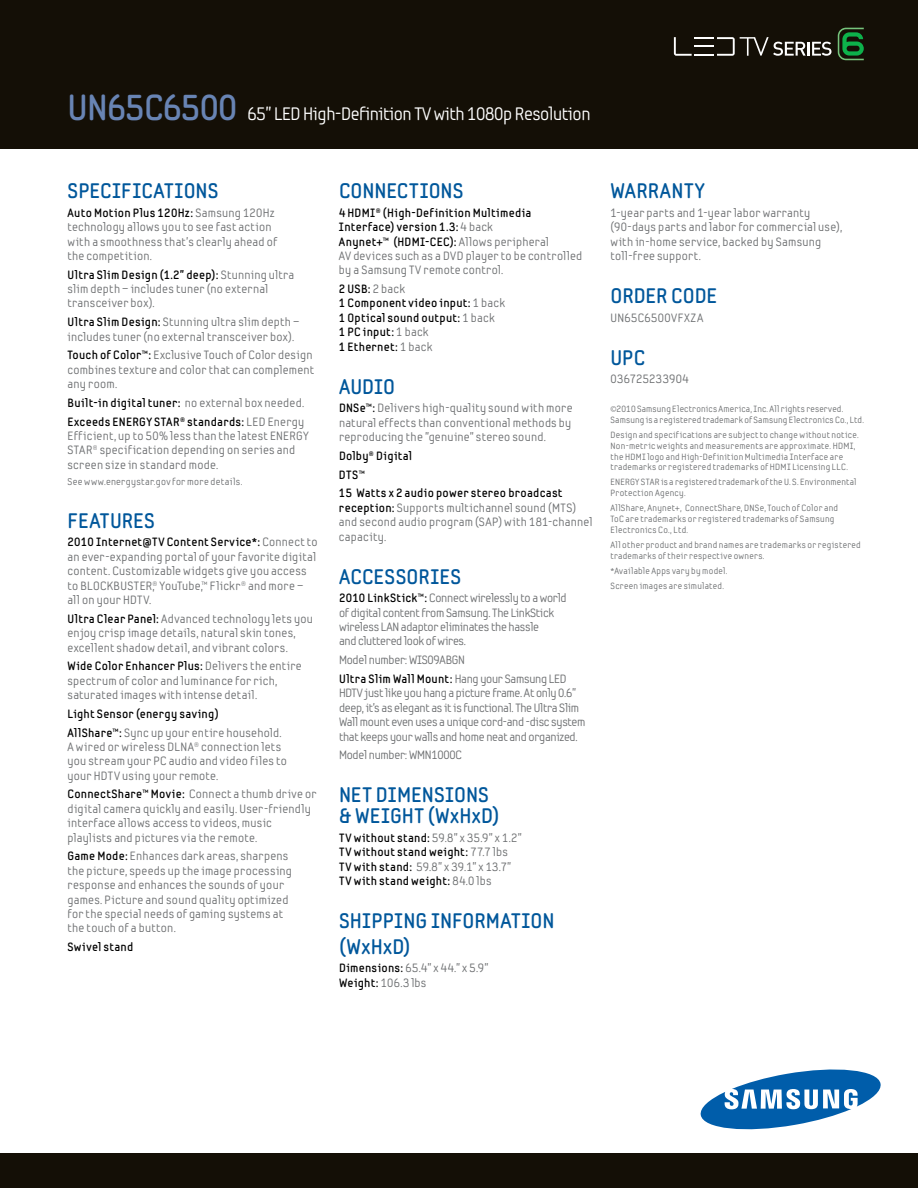
<style>
.page{position:relative;width:918px;height:1188px;background:#fff}
.page>*{position:absolute;margin:0;border:0;box-sizing:border-box;transform-origin:0 0}
.t1{font:700 21px "Samsung Imagination";letter-spacing:.01em;color:#00579b}
.t2{font:18px "Samsung Imagination";letter-spacing:-.02em;color:#fff}
.t3{font:12px/14.4px "Samsung Imagination";letter-spacing:.02em;color:#6d6f71}
.t4{font:700 12px/14.4px "Samsung Imagination";letter-spacing:.02em;color:#000}
.t5{font:12px/14.4px "Samsung Imagination";letter-spacing:-.02em;color:#6d6f71}
.t6{font:9.75px "Samsung Imagination";letter-spacing:.03em;color:#6d6f71}
.t7{font:9px/10.8px "Samsung Imagination";letter-spacing:.03em;color:#6d6f71}
.s1{font-weight:700;font-size:36px;color:#6884b4}
.s2{font-weight:700;color:#000}
.s3{font-weight:400;color:#6d6f71}
.s4{font-family:"Myriad Pro"}
</style>
<div class="page">
<div style="left:0;top:1153px;width:918px;height:35px;background:#140f06"></div>
<svg style="left:701px;top:1070px;width:180px;height:59px"></svg>
<div style="left:0;top:0;width:918px;height:148px;background:#140f06"></div>
<svg style="left:673px;top:37px;width:158px;height:19px"></svg>
<svg style="left:837px;top:27px;width:27px;height:33px"></svg>
<h2 class="t2" style="left:68px;top:103px;width:525px"><span class="s1">UN65C6500</span> 65” LED High-Definition TV with 1080p Resolution</h2>
<h1 class="t1" style="left:68px;top:178px;width:12px">specifications</h1>
<p class="t3" style="left:68px;top:205px;width:211px"><span class="s2">Auto Motion Plus 120Hz:</span> Samsung 120Hz technology allows you to see fast action with a smoothness that’s clearly ahead of the competition.</p>
<p class="t3" style="left:68px;top:267px;width:228px"><span class="s2">Ultra Slim Design (1.2" deep):</span> Stunning ultra slim depth – includes tuner (no external transceiver box).</p>
<p class="t3" style="left:68px;top:315px;width:234px"><span class="s2">Ultra Slim Design:</span> Stunning ultra slim depth – includes tuner (no external transceiver box).</p>
<p class="t3" style="left:68px;top:348px;width:248px"><span class="s2">Touch of Color™:</span> Exclusive Touch of Color design combines texture and color that can complement any room.</p>
<p class="t4" style="left:68px;top:393px;width:238px;line-height:18.8px">Built-in digital tuner: <span class="s3">no external box needed.<br></span>Exceeds ENERGY STAR® standards: <span class="s3">LED Energy</span></p>
<p class="t3" style="left:68px;top:429px;width:243px">Efficient, up to 50% less than the latest ENERGY<br>STAR® specification depending on series and screen size in standard mode.</p>
<p class="t6" style="left:68px;top:476px;width:176px">See www.energystar.gov for more details.</p>
<h1 class="t1" style="left:68px;top:507px;width:23px">Features</h1>
<p class="t3" style="left:68px;top:535px;width:252px"><span class="s2">2010 Internet@TV Content Service*:</span> Connect to an ever-expanding portal of your favorite digital content. Customizable widgets give you access to BLOCKBUSTER,® YouTube,™ Flickr® and more – all on your HDTV.</p>
<p class="t3" style="left:68px;top:611px;width:247px"><span class="s2">Ultra Clear Panel:</span> Advanced technology lets you enjoy crisp image details, natural skin tones, excellent shadow detail, and vibrant colors.</p>
<p class="t3" style="left:68px;top:659px;width:236px"><span class="s2">Wide Color Enhancer Plus:</span> Delivers the entire spectrum of color and luminance for rich, saturated images with intense detail.</p>
<p class="t4" style="left:68px;top:704px;width:216px;line-height:18.8px">Light Sensor (energy saving)<br>AllShare™: <span class="s3">Sync up your entire household.</span></p>
<p class="t3" style="left:68px;top:740px;width:221px">A wired or wireless DLNA® connection lets you stream your PC audio and video files to your HDTV using your remote.</p>
<p class="t3" style="left:68px;top:787px;width:251px"><span class="s2">ConnectShare™ Movie:</span> Connect a thumb drive or digital camera quickly and easily. User-friendly interface allows access to videos, music playlists and pictures via the remote.</p>
<p class="t3" style="left:68px;top:849px;width:226px"><span class="s2">Game Mode:</span> Enhances dark areas, sharpens the picture, speeds up the image processing response and enhances the sounds of your games. Picture and sound quality optimized for the special needs of gaming systems at the touch of a button.</p>
<p class="t4" style="left:68px;top:940px;width:67px">Swivel stand</p>
<h1 class="t1" style="left:339px;top:178px;width:24px">Connections</h1>
<p class="t3" style="left:339px;top:205px;width:245px"><span class="s2">4 HDMI® (High-Definition Multimedia Interface) version 1.3:</span> 4 back<br><span class="s2">Anynet+™ (HDMI-CEC):</span> Allows peripheral<br>AV devices such as a DVD player to be controlled by a Samsung TV remote control.</p>
<p class="t4" style="left:339px;top:282px;width:168px">2 USB: <span class="s3">2 back<br></span>1 Component video input: <span class="s3">1 back<br></span>1 Optical sound output: <span class="s3">1 back<br></span>1 PC input: <span class="s3">1 back<br></span>1 Ethernet: <span class="s3">1 back</span></p>
<h1 class="t1" style="left:339px;top:373px;width:46px">Audio</h1>
<p class="t3" style="left:339px;top:401px;width:235px;text-align:justify"><span class="s2">DNSe™:</span> Delivers high-quality sound with more natural effects than conventional methods by reproducing the "genuine" stereo sound.</p>
<p class="t4" style="left:339px;top:446px;width:225px;line-height:18.8px">Dolby® Digital<br>DTS™<br>15 Watts x 2 audio power stereo broadcast</p>
<p class="t3" style="left:339px;top:500px;width:255px"><span class="s2">reception:</span> Supports multichannel sound (MTS) and second audio program (SAP) with 181-channel capacity.</p>
<h1 class="t1" style="left:339px;top:563px;width:13px">accessories</h1>
<p class="t5" style="left:339px;top:591px;width:229px"><span class="s2">2010 LinkStick™:</span> Connect wirelessly to a world of digital content from Samsung. The LinkStick wireless LAN adaptor eliminates the hassle<br>and cluttered look of wires.</p>
<p class="t5" style="left:339px;top:651px;width:229px;line-height:18.8px">Model number: WIS09ABGN<br><span class="s2">Ultra Slim Wall Mount:</span> Hang your Samsung LED</p>
<p class="t5" style="left:339px;top:686px;width:248px">HDTV just like you hang a picture frame. At only 0.6" deep, it's as elegant as it is functional. The Ultra Slim Wall mount even uses a unique cord-and -disc system that keeps your walls and home neat and organized.</p>
<p class="t5" style="left:339px;top:748px;width:124px">Model number: WMN1000C</p>
<h1 class="t1" style="left:339px;top:782px;width:12px">net</h1>
<h1 class="t1" style="left:376px;top:782px;width:25px">dimensions</h1>
<h1 class="t1" style="left:339px;top:803px;width:29px">&amp; weight</h1>
<h1 class="t1" style="left:428px;top:803px;width:73px">(wxhxd)</h1>
<p class="t4" style="left:339px;top:830px;width:184px">TV without stand: <span class="s3">59.8" x 35.9" x 1.2" </span>TV without stand weight: <span class="s3">77.7 lbs </span>TV with stand: <span class="s3">59.8" x 39.1" x 13.7" </span>TV with stand weight: <span class="s3">84.0 lbs</span></p>
<h1 class="t1" style="left:339px;top:908px;width:12px">shipping</h1>
<h1 class="t1" style="left:431px;top:908px;width:13px">information</h1>
<h1 class="t1" style="left:339px;top:933px;width:73px">(wxhxd)</h1>
<p class="t3" style="left:339px;top:961px;width:151px"><span class="s2">Dimensions:</span> 65.4" x 44." x 5.9"<br><span class="s2">Weight:</span> 106.3 lbs</p>
<h1 class="t1" style="left:610px;top:178px;width:13px">warranty</h1>
<p class="t3" style="left:610px;top:205px;width:233px">1-year parts and 1-year labor warranty (90-days parts and labor for commercial use), with in-home service, backed by Samsung toll-free support.</p>
<h1 class="t1" style="left:610px;top:283px;width:106px">order code</h1>
<p class="t3" style="left:610px;top:310px;width:94px">UN65C6500VFXZA</p>
<h1 class="t1" style="left:610px;top:344px;width:36px">UPC</h1>
<p class="t3" style="left:610px;top:372px;width:80px">036725233904</p>
<p class="t7" style="left:610px;top:403px;width:255px"><span class="s4">©</span>2010 Samsung Electronics America, Inc. All rights reserved.<br>Samsung is a registered trademark of Samsung Electronics Co., Ltd.</p>
<p class="t7" style="left:610px;top:429px;width:250px">Design and specifications are subject to change without notice.<br>Non-metric weights and measurements are approximate. HDMI, the HDMI logo and High-Definition Multimedia Interface are trademarks or registered trademarks of HDMI Licensing LLC.</p>
<p class="t7" style="left:610px;top:477px;width:247px">ENERGY STAR is a registered trademark of the U. S. Environmental<br>Protection Agency.</p>
<p class="t7" style="left:610px;top:503px;width:229px">AllShare, Anynet+, ConnectShare, DNSe, Touch of Color and<br>ToC are trademarks or registered trademarks of Samsung<br>Electronics Co., Ltd.</p>
<p class="t7" style="left:610px;top:540px;width:252px">All other product and brand names are trademarks or registered trademarks of their respective owners.</p>
<p class="t7" style="left:610px;top:563px;width:118px;line-height:15.1px">*Available Apps vary by model.<br>Screen images are simulated.</p>
</div>
